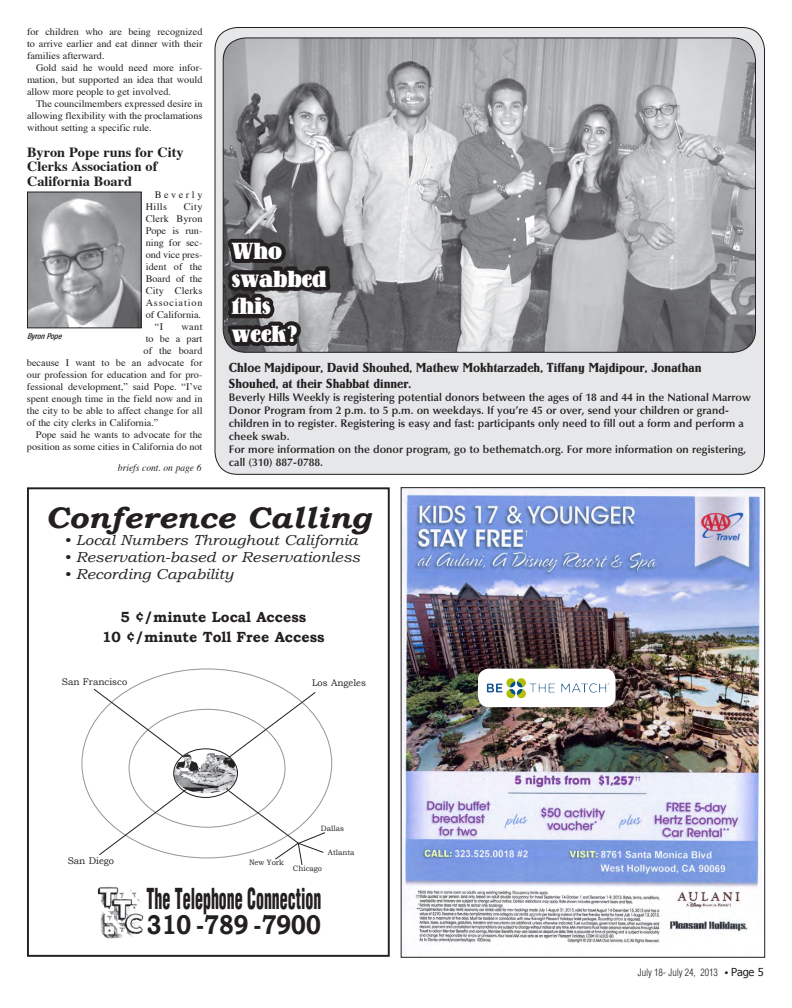
<style>
.page{position:relative;width:792px;height:1008px;background:#fff}
.page>*{position:absolute;margin:0;border:0;box-sizing:border-box;transform-origin:0 0}
.t1{font:italic 700 29.8px "Bookman Old Style";color:#231f20;scale:1.09 1}
.t2{font:900 condensed 28.2px "Helvetica";color:#231f20;scale:.56 1}
.t3{font:700 27.2px "Bookman Old Style";color:#231f20;scale:.82 1}
.BRIEF_HEAD{font:500 23px "Lo Type";color:#fff}
.t4{font:700 14.7px "Bookman Old Style";color:#231f20}
.t5{font:italic 14.4px "Bookman Old Style";color:#231f20;scale:1.09 1}
.NEW_BRIEF_HEAD{font:700 14px/14.4px "Times";color:#231f20}
.BRIEF_HEAD-2{font:13px/15.6px "Lo Type";color:#231f20}
.CUTLINE{font:600 11px/13px "Optima";color:#231f20}
.BODY{font:10px/12px "Times";color:#231f20;text-align:justify}
.t6{font:300 condensed 10px "Helvetica";letter-spacing:-.01em;color:#231f20}
.Jumps{font:italic 10px "Times";color:#231f20;scale:.95 1}
.BODY-2{font:10px/12px "Times";letter-spacing:.25em;color:#231f20}
.t7{font:9.6px "Bookman Old Style";color:#231f20}
.CAPTION{font:italic 500 condensed 8px "Helvetica Neue";color:#231f20}
.t8{font:7.7px "Bookman Old Style";color:#231f20}
.s1{font-family:"Arial";font-weight:700;font-style:normal}
.s2{font-family:"Times";font-weight:400;font-stretch:normal}
.s3{font-family:"Tahoma";font-weight:400;font-stretch:normal;font-size:11px}
</style>
<div class="page">
<div style="left:27px;top:487px;width:363px;height:470px;border:2px solid #231f20"></div>
<img style="left:97px;top:886px;width:46px;height:52px">
<svg style="left:99px;top:692px;width:218px;height:164px"></svg>
<svg style="left:93px;top:688px;width:207px;height:157px"></svg>
<svg style="left:274px;top:831px;width:51px;height:34px"></svg>
<img style="left:174px;top:752px;width:64px;height:44px">
<div style="left:173px;top:749px;width:65px;height:49px;border:1px solid #231f20;border-radius:50%"></div>
<img style="left:403px;top:489px;width:359px;height:456px">
<div style="left:215px;top:27px;width:549px;height:447px;background:#e6e7e9;border-radius:22px"></div>
<img style="left:223px;top:39px;width:533px;height:312px">
<svg style="left:222px;top:142px;width:113px;height:211px"></svg>
<img style="left:478px;top:669px;width:138px;height:38px">
<img style="left:29px;top:194px;width:111px;height:132px">
<div style="left:27px;top:192px;width:115px;height:136px;border:1px solid #231f20"></div>
<p class="BODY" style="left:27px;top:26px;width:177px">for children who are being recognized to arrive earlier and eat dinner with their families afterward.</p>
<p class="BODY" style="left:27px;top:62px;width:177px;text-indent:9px">Gold said he would need more infor&shy;mation, but supported an idea that would allow more people to get involved.</p>
<p class="BODY" style="left:27px;top:98px;width:177px;text-indent:9px">The councilmembers expressed desire in allowing flexibility with the proclamations without setting a specific rule.</p>
<p class="NEW_BRIEF_HEAD" style="left:27px;top:146px;width:158px">Byron Pope runs for City<br>Clerks Association of<br>California Board</p>
<p class="BODY-2" style="left:146px;top:189px;width:58px;text-indent:9px">Beverly<br>Hills</p>
<p class="BODY" style="left:146px;top:201px;width:58px;text-indent:38px">City Clerk Byron Pope is run&shy;ning for sec&shy;ond vice pres&shy;ident of the Board of the City Clerks Association of California.</p>
<p class="BODY" style="left:155px;top:321px;width:10px">“I</p>
<p class="BODY" style="left:181px;top:321px;width:23px">want</p>
<p class="BODY" style="left:146px;top:333px;width:58px">to be a part</p>
<p class="BODY" style="left:143px;top:345px;width:61px">of the board</p>
<p class="BODY" style="left:27px;top:357px;width:177px">because I want to be an advocate for</p>
<p class="BODY" style="left:27px;top:369px;width:177px">our profession for education and for pro-</p>
<p class="BODY" style="left:27px;top:381px;width:177px">fessional development,” said Pope. “I’ve</p>
<p class="BODY" style="left:27px;top:393px;width:177px">spent enough time in the field now and in</p>
<p class="BODY" style="left:27px;top:405px;width:177px">the city to be able to affect change for all</p>
<p class="BODY" style="left:27px;top:417px;width:133px">of the city clerks in California.”</p>
<p class="BODY" style="left:27px;top:429px;width:177px;text-align:right">Pope said he wants to advocate for the position as some cities in California do not</p>
<p class="CAPTION" style="left:27px;top:331px;width:39px">ByronPope</p>
<p class="Jumps" style="left:118px;top:461px;width:89px">briefs cont. on page 6</p>
<p class="BRIEF_HEAD" style="left:232px;top:238px;width:52px">Who</p>
<p class="BRIEF_HEAD" style="left:232px;top:266px;width:96px">swabbed</p>
<p class="BRIEF_HEAD" style="left:232px;top:293px;width:40px">this</p>
<p class="BRIEF_HEAD" style="left:232px;top:321px;width:67px">week?</p>
<p class="BRIEF_HEAD-2" style="left:229px;top:360px;width:474px">Chloe Majdipour, David Shouhed, Mathew Mokhtarzadeh, Tiffany Majdipour, Jonathan<br>Shouhed, at their Shabbat dinner.</p>
<p class="CUTLINE" style="left:229px;top:391px;width:523px">Beverly Hills Weekly is registering potential donors between the ages of 18 and 44 in the National Marrow Donor Program from 2 p.m. to 5 p.m. on weekdays. If you’re 45 or over, send your children or grand&shy;children in to register. Registering is easy and fast: participants only need to fill out a form and perform a cheek swab.</p>
<p class="CUTLINE" style="left:229px;top:443px;width:519px">For more information on the donor program, go to bethematch.org. For more information on registering, call (310) 887-0788.</p>
<p class="t1" style="left:46px;top:499px;width:300px">Conference Calling</p>
<p class="t5" style="left:66px;top:532px;width:269px"><span class="s1">•</span> Local Numbers Throughout California</p>
<p class="t5" style="left:66px;top:549px;width:271px"><span class="s1">•</span> Reservation-based or Reservationless</p>
<p class="t5" style="left:66px;top:566px;width:155px"><span class="s1">•</span> Recording Capability</p>
<p class="t4" style="left:120px;top:608px;width:187px">5 ¢/minute Local Access</p>
<p class="t4" style="left:102px;top:628px;width:224px">10 ¢/minute Toll Free Access</p>
<p class="t7" style="left:62px;top:676px;width:67px">San Francisco</p>
<p class="t7" style="left:312px;top:678px;width:55px">Los Angeles</p>
<p class="t7" style="left:68px;top:855px;width:48px">San Diego</p>
<p class="t8" style="left:249px;top:858px;width:36px">New York</p>
<p class="t8" style="left:321px;top:824px;width:25px">Dallas</p>
<p class="t8" style="left:328px;top:848px;width:28px">Atlanta</p>
<p class="t8" style="left:293px;top:864px;width:31px">Chicago</p>
<p class="t2" style="left:147px;top:881px;width:314px">The Telephone Connection</p>
<p class="t3" style="left:147px;top:909px;width:213px">310 -789 -7900</p>
<p class="t6" style="left:638px;top:966px;width:128px">July 18- July 24, 2013 <span class="s2">•</span> <span class="s3">Page 5</span></p>
</div>
